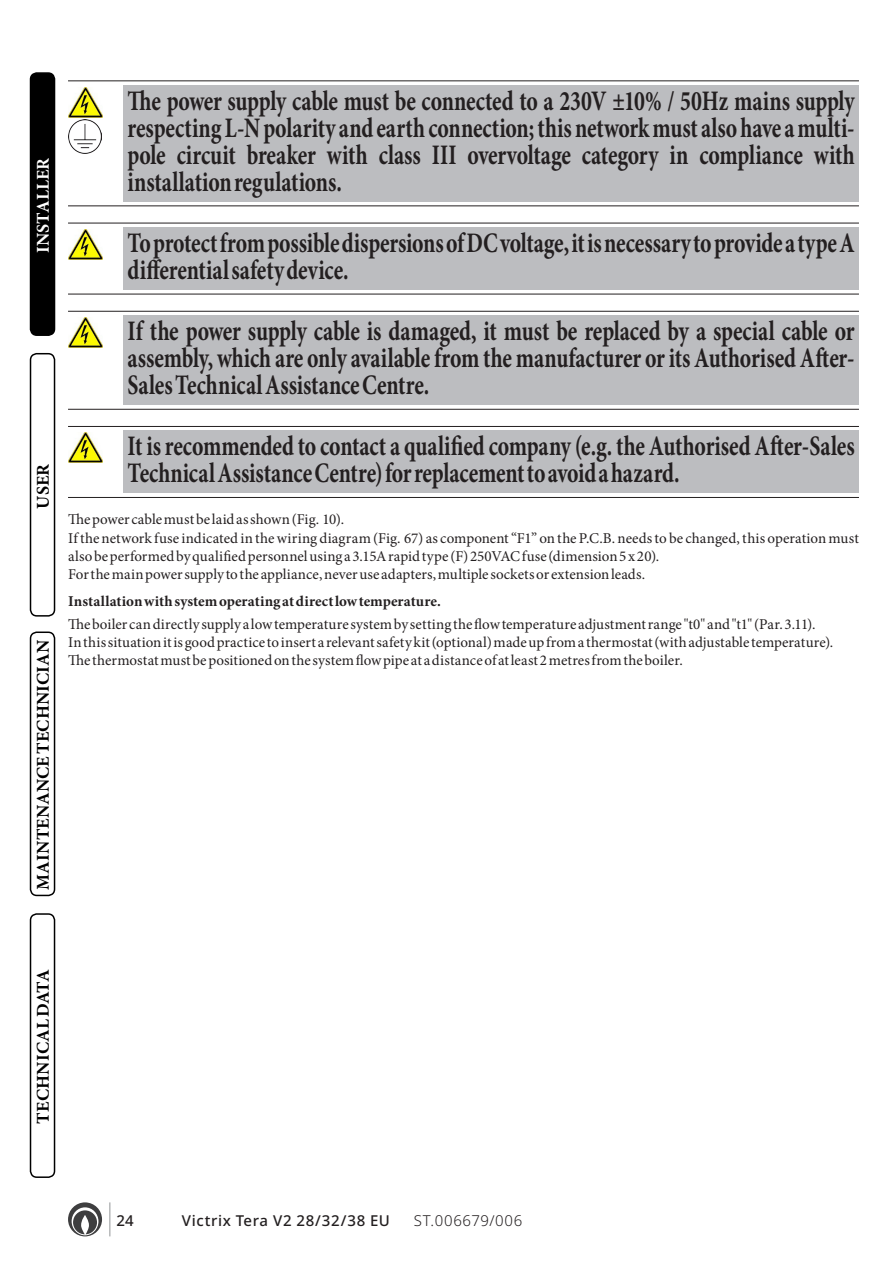
<style>
.page{position:relative;width:893px;height:1263px;background:#fff}
.page>*{position:absolute;margin:0;border:0;box-sizing:border-box;transform-origin:0 0}
.t1{font:700 28.35px/27px "Minion Pro";letter-spacing:-.005em;color:#231f20;text-align:justify;scale:.77 1}
.t2{font:700 18px "Minion Pro";letter-spacing:.01em;color:#000}
.t3{font:700 18px "Minion Pro";color:#fff}
.t4{font:15px/18.3px "Minion Pro";letter-spacing:.005em;color:#231f20}
.t5{font:700 15px "Minion Pro";letter-spacing:.005em;color:#231f20}
.t6{font:500 15px "Noto Sans";letter-spacing:.04em;color:#231f20}
.t7{font:300 15px "Noto Sans";letter-spacing:.05em;color:#231f20}
</style>
<div class="page">
<hr style="left:109px;top:1202px;width:1px;height:34px;background:#939598">
<svg style="left:68px;top:1202px;width:34px;height:34px"></svg>
<div style="left:31px;top:73px;width:24px;height:262px;background:#000;border-radius:6px"></div>
<div style="left:30px;top:72px;width:25px;height:264px;border:2px solid #000;border-radius:6px"></div>
<div style="left:30px;top:353px;width:25px;height:264px;border:2px solid #000;border-radius:6px"></div>
<div style="left:30px;top:631px;width:25px;height:265px;border:2px solid #000;border-radius:6px"></div>
<div style="left:30px;top:913px;width:25px;height:265px;border:2px solid #000;border-radius:6px"></div>
<hr style="left:68px;top:80px;width:791px;height:1px;background:#231f20">
<hr style="left:68px;top:205px;width:791px;height:1px;background:#231f20">
<img style="left:68px;top:87px;width:34px;height:30px">
<img style="left:68px;top:120px;width:34px;height:33px">
<div style="left:123px;top:85px;width:736px;height:117px;background:#bcbdc0"></div>
<hr style="left:68px;top:223px;width:791px;height:1px;background:#231f20">
<hr style="left:68px;top:294px;width:791px;height:1px;background:#231f20">
<img style="left:68px;top:229px;width:34px;height:30px">
<div style="left:123px;top:227px;width:736px;height:63px;background:#bcbdc0"></div>
<hr style="left:68px;top:311px;width:791px;height:1px;background:#231f20">
<hr style="left:68px;top:409px;width:791px;height:1px;background:#231f20">
<img style="left:68px;top:318px;width:34px;height:30px">
<div style="left:123px;top:315px;width:736px;height:90px;background:#bcbdc0"></div>
<hr style="left:68px;top:426px;width:791px;height:1px;background:#231f20">
<hr style="left:68px;top:497px;width:791px;height:1px;background:#231f20">
<img style="left:68px;top:433px;width:34px;height:30px">
<div style="left:123px;top:431px;width:736px;height:62px;background:#bcbdc0"></div>
<p class="t3" style="left:30px;top:253px;width:97px;rotate:-90deg">Installer</p>
<p class="t2" style="left:30px;top:508px;width:46px;rotate:-90deg">User</p>
<p class="t2" style="left:30px;top:890px;width:251px;rotate:-90deg">Maintenancetechnician</p>
<p class="t1" style="left:128px;top:87px;width:946px">The power supply cable must be connected to a 230V ±10% / 50Hz mains supply respecting L-N polarity and earth connection; this network must also have a multi&shy;pole circuit breaker with class III overvoltage category in compliance with installation regulations.</p>
<h1 class="t1" style="left:128px;top:229px;width:946px">To protect from possible dispersions of DC voltage, it is necessary to provide a type A differential safety device.</h1>
<h1 class="t1" style="left:128px;top:317px;width:946px">If the power supply cable is damaged, it must be replaced by a special cable or assembly, which are only available from the manufacturer or its Authorised After-Sales Technical Assistance Centre.</h1>
<h1 class="t1" style="left:128px;top:432px;width:946px">It is recommended to contact a qualified company (e.g. the Authorised After-Sales<br>Technical Assistance Centre) for replacement to avoid a hazard.</h1>
<p class="t4" style="left:68px;top:510px;width:792px">The power cable must be laid as shown (Fig. 10).<br>If the network fuse indicated in the wiring diagram (Fig. 67) as component “F1” on the P.C.B. needs to be changed, this operation must also be performed by qualified personnel using a 3.15A rapid type (F) 250VAC fuse (dimension 5 x 20).<br>For the main power supply to the appliance, never use adapters, multiple sockets or extension leads.</p>
<p class="t5" style="left:68px;top:591px;width:374px">Installation with system operating at direct low temperature.</p>
<p class="t4" style="left:68px;top:615px;width:767px">The boiler can directly supply a low temperature system by setting the flow temperature adjustment range "t0" and "t1" (Par. 3.11).<br>In this situation it is good practice to insert a relevant safety kit (optional) made up from a thermostat (with adjustable temperature).<br>The thermostat must be positioned on the system flow pipe at a distance of at least 2 metres from the boiler.</p>
<p class="t2" style="left:30px;top:1123px;width:155px;rotate:-90deg">Technical Data</p>
<p class="t6" style="left:117px;top:1210px;width:19px">24</p>
<p class="t6" style="left:182px;top:1210px;width:210px">Victrix Tera V2 28/32/38 EU</p>
<p class="t7" style="left:414px;top:1212px;width:110px">ST.006679/006</p>
</div>
